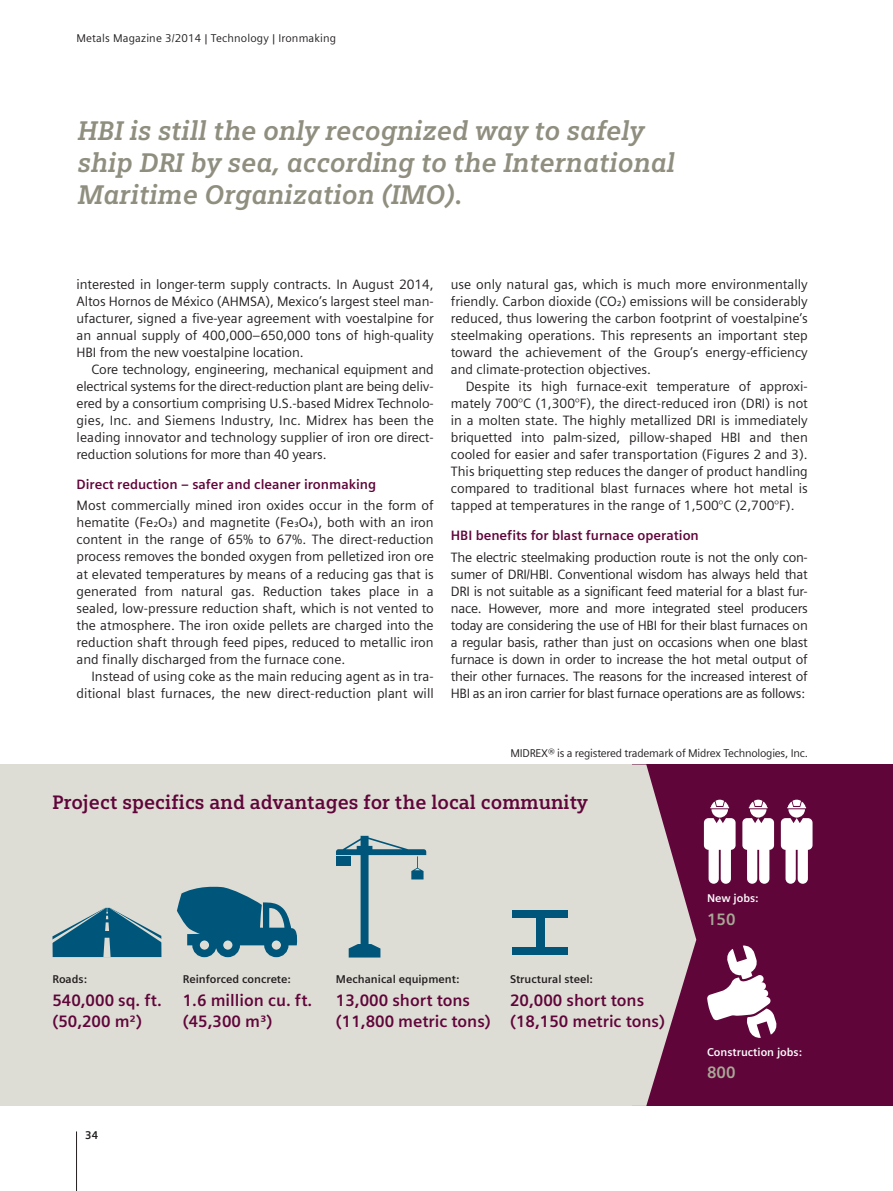
<style>
.page{position:relative;width:893px;height:1191px;background:#fff}
.page>*{position:absolute;margin:0;border:0;box-sizing:border-box;transform-origin:0 0}
.t1{font:italic 700 27px/32px "Siemens Slab";letter-spacing:-.005em;color:#8f8e7f}
.t2{font:700 19.5px "Siemens Slab";color:#60053a}
.t3{font:700 16.5px/21.8px "Siemens Sans";color:#60053a}
.t4{font:700 16.5px "Siemens Sans";color:#a8a896}
.t5{font:13.5px/17px "Siemens Sans";color:#231f20;text-align:justify}
.t6{font:700 13.5px "Siemens Sans";color:#60053a}
.t7{font:700 11.25px "Siemens Sans";color:#231f20}
.t8{font:11.25px "Siemens Sans";letter-spacing:-.02em;color:#231f20}
.t9{font:11.25px "Siemens Sans";letter-spacing:.015em;color:#231f20}
.t10{font:700 11.25px "Siemens Sans";color:#fff}
</style>
<div class="page">
<hr style="left:76px;top:1131px;width:1px;height:60px;background:#231f20">
<div style="left:0;top:764px;width:893px;height:342px;background:#deddd5"></div>
<div style="left:633px;top:764px;width:260px;height:342px;background:#60053a"></div>
<svg style="left:426px;top:764px;width:270px;height:342px"></svg>
<svg style="left:52px;top:907px;width:110px;height:50px"></svg>
<div style="left:512px;top:910px;width:56px;height:8px;background:#00567a"></div>
<div style="left:512px;top:947px;width:56px;height:8px;background:#00567a"></div>
<div style="left:536px;top:916px;width:8px;height:32px;background:#00567a"></div>
<svg style="left:177px;top:886px;width:121px;height:59px"></svg>
<div style="left:268px;top:936px;width:17px;height:17px;background:#deddd5;border-radius:50%"></div>
<div style="left:264px;top:933px;width:24px;height:24px;border:8px solid #00567a;border-radius:50%"></div>
<div style="left:219px;top:936px;width:17px;height:17px;background:#deddd5;border-radius:50%"></div>
<div style="left:216px;top:933px;width:24px;height:24px;border:8px solid #00567a;border-radius:50%"></div>
<div style="left:196px;top:936px;width:17px;height:17px;background:#deddd5;border-radius:50%"></div>
<div style="left:192px;top:933px;width:25px;height:24px;border:8px solid #00567a;border-radius:50%"></div>
<svg style="left:336px;top:836px;width:90px;height:121px"></svg>
<svg style="left:707px;top:945px;width:70px;height:93px"></svg>
<svg style="left:742px;top:799px;width:32px;height:84px"></svg>
<svg style="left:781px;top:799px;width:31px;height:84px"></svg>
<svg style="left:704px;top:799px;width:32px;height:84px"></svg>
<p class="t9" style="left:77px;top:32px;width:261px">Metals Magazine 3/2014 | Technology | Ironmaking</p>
<h1 class="t1" style="left:78px;top:114px;width:599px">HBI is still the only recognized way to safely ship DRI by sea, according to the International<br>Maritime Organization (IMO).</h1>
<p class="t5" style="left:77px;top:276px;width:359px">interested in longer-term supply contracts. In August 2014, Altos Hornos de México (AHMSA), Mexico’s largest steel man&shy;ufacturer, signed a five-year agreement with voestalpine for an annual supply of 400,000–650,000 tons of high-quality HBI from the new voestalpine location.</p>
<p class="t5" style="left:77px;top:361px;width:359px;text-indent:15px">Core technology, engineering, mechanical equipment and electrical systems for the direct-reduction plant are being deliv&shy;ered by a consortium comprising U.S.-based Midrex Technolo&shy;gies, Inc. and Siemens Industry, Inc. Midrex has been the leading innovator and technology supplier of iron ore direct&shy;reduction solutions for more than 40 years.</p>
<p class="t6" style="left:77px;top:476px;width:301px">Direct reduction – safer and cleaner ironmaking</p>
<p class="t5" style="left:77px;top:497px;width:359px">Most commercially mined iron oxides occur in the form of hematite (Fe₂O₃) and magnetite (Fe₃O₄), both with an iron content in the range of 65% to 67%. The direct-reduction process removes the bonded oxygen from pelletized iron ore at elevated temperatures by means of a reducing gas that is generated from natural gas. Reduction takes place in a sealed, low-pressure reduction shaft, which is not vented to the atmosphere. The iron oxide pellets are charged into the reduction shaft through feed pipes, reduced to metallic iron and finally discharged from the furnace cone.</p>
<p class="t5" style="left:77px;top:667px;width:359px;text-align:right">Instead of using coke as the main reducing agent as in tra&shy;ditional blast furnaces, the new direct-reduction plant will</p>
<p class="t5" style="left:451px;top:276px;width:359px">use only natural gas, which is much more environmentally friendly. Carbon dioxide (CO₂) emissions will be considerably reduced, thus lowering the carbon footprint of voestalpine’s steelmaking operations. This represents an important step toward the achievement of the Group’s energy-efficiency and climate-protection objectives.</p>
<p class="t5" style="left:451px;top:378px;width:359px;text-indent:15px">Despite its high furnace-exit temperature of approxi&shy;mately 700°C (1,300°F), the direct-reduced iron (DRI) is not in a molten state. The highly metallized DRI is immediately briquetted into palm-sized, pillow-shaped HBI and then cooled for easier and safer transportation (Figures 2 and 3).<br>This briquetting step reduces the danger of product handling compared to traditional blast furnaces where hot metal is tapped at temperatures in the range of 1,500°C (2,700°F).</p>
<p class="t6" style="left:451px;top:527px;width:250px">HBI benefits for blast furnace operation</p>
<p class="t5" style="left:451px;top:548px;width:359px">The electric steelmaking production route is not the only con&shy;sumer of DRI/HBI. Conventional wisdom has always held that DRI is not suitable as a significant feed material for a blast fur&shy;nace. However, more and more integrated steel producers today are considering the use of HBI for their blast furnaces on a regular basis, rather than just on occasions when one blast furnace is down in order to increase the hot metal output of their other furnaces. The reasons for the increased interest of HBI as an iron carrier for blast furnace operations are as follows:</p>
<p class="t8" style="left:510px;top:746px;width:299px">MIDREX® is a registered trademark of Midrex Technologies, Inc.</p>
<h2 class="t2" style="left:52px;top:791px;width:537px">Project specifics and advantages for the local community</h2>
<p class="t7" style="left:52px;top:972px;width:36px">Roads:</p>
<p class="t3" style="left:52px;top:989px;width:111px">540,000 sq. ft. (50,200 m²)</p>
<p class="t7" style="left:183px;top:972px;width:109px">Reinforced concrete:</p>
<p class="t3" style="left:183px;top:989px;width:131px">1.6 million cu. ft. (45,300 m³)</p>
<p class="t7" style="left:336px;top:972px;width:125px">Mechanical equipment:</p>
<p class="t3" style="left:336px;top:989px;width:156px">13,000 short tons (11,800 metric tons)</p>
<p class="t7" style="left:510px;top:972px;width:84px">Structural steel:</p>
<p class="t3" style="left:510px;top:989px;width:156px">20,000 short tons (18,150 metric tons)</p>
<p class="t7" style="left:85px;top:1129px;width:15px">34</p>
<p class="t10" style="left:707px;top:891px;width:53px">New jobs:</p>
<p class="t4" style="left:707px;top:909px;width:30px">150</p>
<p class="t10" style="left:707px;top:1045px;width:96px">Construction jobs:</p>
<p class="t4" style="left:707px;top:1063px;width:30px">800</p>
</div>
